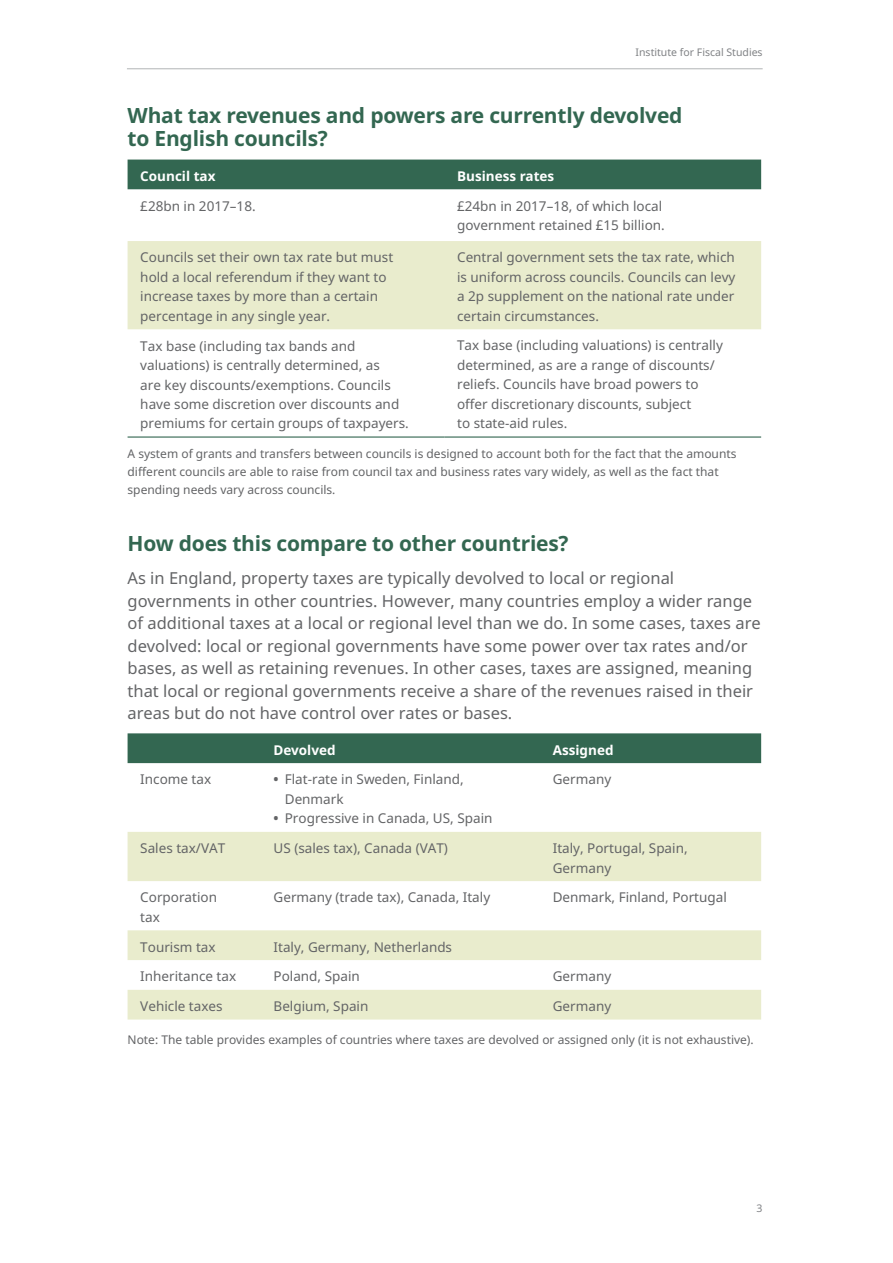
<style>
.page{position:relative;width:893px;height:1263px;background:#fff}
.page>*{position:absolute;margin:0;border:0;box-sizing:border-box;transform-origin:0 0}
.t1{font:700 21px/22.5px "Noto Sans";letter-spacing:-.01em;color:#336751}
.t2{font:16.5px/22.5px "Noto Sans";color:#636466}
.t3{font:13.5px/19.5px "Noto Sans";color:#636466}
.t4{font:700 13.5px "Noto Sans";color:#fff}
.t5{font:12px/18px "Noto Sans";color:#636466}
.t6{font:10.5px "Noto Sans";color:#808285}
.s1{font-weight:700}
</style>
<div class="page">
<hr style="left:127px;top:68px;width:636px;height:1px;background:#b1b4b6">
<div style="left:128px;top:160px;width:633px;height:29px;background:#336751"></div>
<div style="left:128px;top:241px;width:633px;height:88px;background:#e9eccd"></div>
<hr style="left:128px;top:436px;width:316px;height:2px;background:#336751">
<hr style="left:444px;top:436px;width:317px;height:2px;background:#336751">
<div style="left:128px;top:733px;width:633px;height:30px;background:#336751"></div>
<svg style="left:128px;top:832px;width:633px;height:187px;fill:#e9eccd"></svg>
<p class="t6" style="left:636px;top:45px;width:129px">Institute for Fiscal Studies</p>
<h1 class="t1" style="left:128px;top:105px;width:556px">What tax revenues and powers are currently devolved to English councils?</h1>
<p class="t4" style="left:140px;top:166px;width:77px">Council tax</p>
<p class="t4" style="left:457px;top:166px;width:99px">Business rates</p>
<p class="t3" style="left:140px;top:196px;width:117px">£28bn in 2017–18.</p>
<p class="t3" style="left:457px;top:196px;width:209px">£24bn in 2017–18, of which local government retained £15 billion.</p>
<p class="t3" style="left:140px;top:247px;width:254px">Councils set their own tax rate but must hold a local referendum if they want to increase taxes by more than a certain percentage in any single year.</p>
<p class="t3" style="left:457px;top:247px;width:280px;text-align:justify">Central government sets the tax rate, which is uniform across councils. Councils can levy a 2p supplement on the national rate under certain circumstances.</p>
<p class="t3" style="left:140px;top:335px;width:270px">Tax base (including tax bands and valuations) is centrally determined, as<br>are key discounts/exemptions. Councils have some discretion over discounts and premiums for certain groups of taxpayers.</p>
<p class="t3" style="left:457px;top:335px;width:267px">Tax base (including valuations) is centrally determined, as are a range of discounts/ reliefs. Councils have broad powers to offer discretionary discounts, subject<br>to state-aid rules.</p>
<p class="t5" style="left:128px;top:444px;width:610px">A system of grants and transfers between councils is designed to account both for the fact that the amounts different councils are able to raise from council tax and business rates vary widely, as well as the fact that spending needs vary across councils.</p>
<h1 class="t1" style="left:128px;top:532px;width:443px">How does this compare to other countries?</h1>
<p class="t2" style="left:128px;top:567px;width:635px">As in England, property taxes are typically devolved to local or regional governments in other countries. However, many countries employ a wider range of additional taxes at a local or regional level than we do. In some cases, taxes are devolved: local or regional governments have some power over tax rates and/or bases, as well as retaining revenues. In other cases, taxes are assigned, meaning that local or regional governments receive a share of the revenues raised in their areas but do not have control over rates or bases.</p>
<p class="t4" style="left:274px;top:740px;width:64px">Devolved</p>
<p class="t4" style="left:553px;top:740px;width:62px">Assigned</p>
<p class="t3" style="left:140px;top:769px;width:72px">Income tax</p>
<p class="t3" style="left:285px;top:769px;width:180px;text-indent:-11px"><span class="s1">•</span> Flat-rate in Sweden, Finland,<br>Denmark</p>
<p class="t3" style="left:274px;top:808px;width:220px"><span class="s1">•</span> Progressive in Canada, US, Spain</p>
<p class="t3" style="left:553px;top:769px;width:60px">Germany</p>
<p class="t3" style="left:140px;top:838px;width:86px">Sales tax/VAT</p>
<p class="t3" style="left:274px;top:838px;width:176px">US (sales tax), Canada (VAT)</p>
<p class="t3" style="left:553px;top:838px;width:136px">Italy, Portugal, Spain,<br>Germany</p>
<p class="t3" style="left:140px;top:887px;width:78px">Corporation tax</p>
<p class="t3" style="left:274px;top:887px;width:218px">Germany (trade tax), Canada, Italy</p>
<p class="t3" style="left:553px;top:887px;width:176px">Denmark, Finland, Portugal</p>
<p class="t3" style="left:140px;top:936px;width:77px">Tourism tax</p>
<p class="t3" style="left:274px;top:936px;width:180px">Italy, Germany, Netherlands</p>
<p class="t3" style="left:140px;top:966px;width:97px">Inheritance tax</p>
<p class="t3" style="left:274px;top:966px;width:88px">Poland, Spain</p>
<p class="t3" style="left:553px;top:966px;width:60px">Germany</p>
<p class="t3" style="left:140px;top:996px;width:84px">Vehicle taxes</p>
<p class="t3" style="left:274px;top:996px;width:96px">Belgium, Spain</p>
<p class="t3" style="left:553px;top:996px;width:60px">Germany</p>
<p class="t5" style="left:128px;top:1030px;width:628px">Note: The table provides examples of countries where taxes are devolved or assigned only (it is not exhaustive).</p>
<p class="t6" style="left:757px;top:1201px;width:8px">3</p>
</div>
